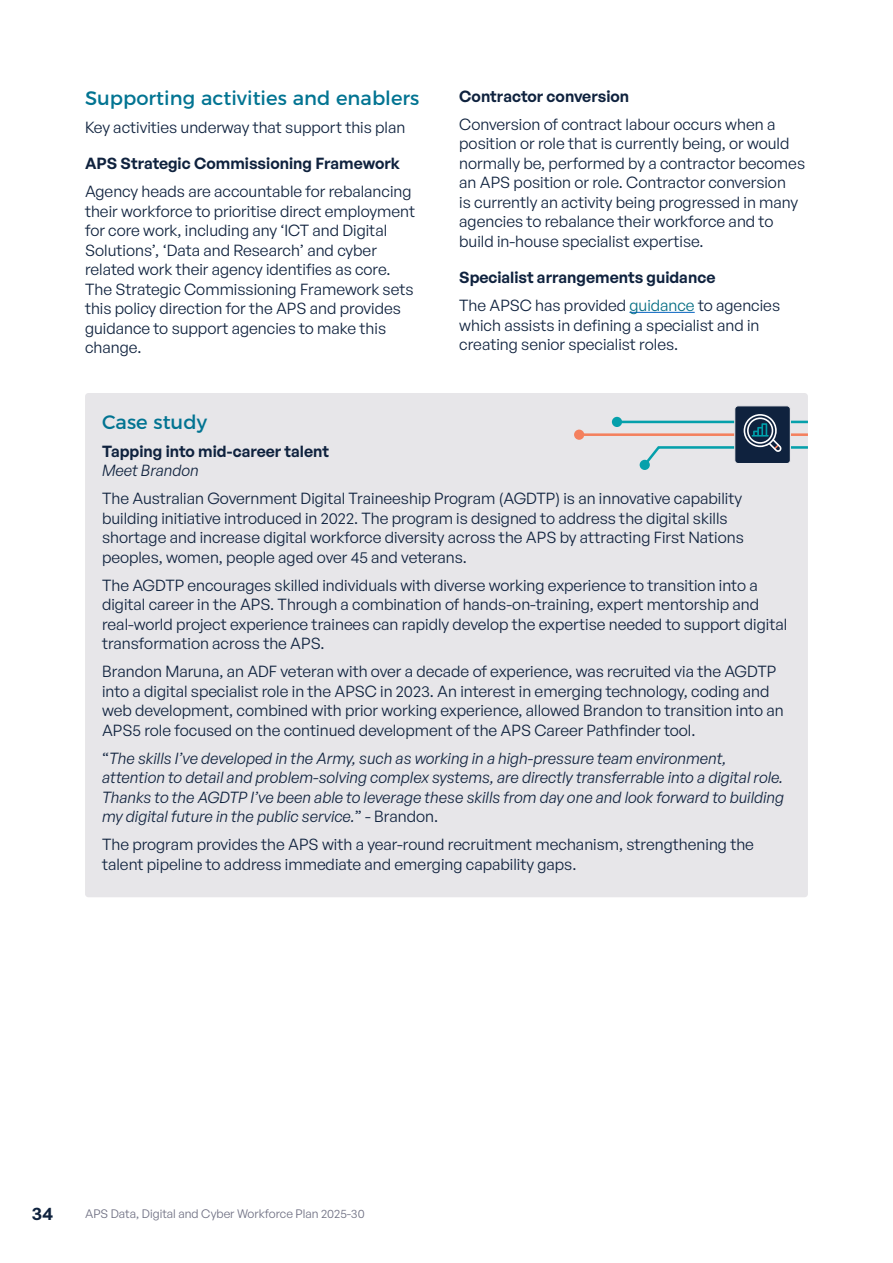
<style>
.page{position:relative;width:893px;height:1263px;background:#fff}
.page>*{position:absolute;margin:0;border:0;box-sizing:border-box;transform-origin:0 0}
.t1{font:19.5px "Montserrat";color:#027492}
.t2{font:600 18px "General Sans";color:#0f223e}
.body_text{font:15.75px/19.5px "General Sans";color:#0f223e}
.body_text-2{font:italic 15.75px/19.5px "General Sans";color:#0f223e}
.Supporting_activities{font:600 15.75px "General Sans";color:#0f223e}
.body_text-3{font:600 15.75px "General Sans";color:#0f223e}
.t3{font:12px "General Sans";color:#6f7083}
.s1{color:#046d82}
.s2{font-style:normal}
</style>
<div class="page">
<hr style="left:629px;top:312px;width:66px;height:1px;background:#0563c1">
<div style="left:85px;top:393px;width:723px;height:504px;background:#e7e6e9;border-radius:3px"></div>
<hr style="left:579px;top:433px;width:229px;height:3px;background:#f4805e">
<div style="left:574px;top:430px;width:10px;height:10px;background:#f4805e;border-radius:50%"></div>
<hr style="left:617px;top:421px;width:191px;height:2px;background:#05a0ab">
<div style="left:612px;top:417px;width:10px;height:10px;background:#05a0ab;border-radius:50%"></div>
<svg style="left:640px;top:460px;width:10px;height:10px"></svg>
<div style="left:735px;top:406px;width:55px;height:57px;background:#0f223e;border-radius:3px"></div>
<div style="left:734px;top:405px;width:57px;height:59px;border:1px solid #e7e6e9;border-radius:3px"></div>
<svg style="left:641px;top:414px;width:167px;height:54px"></svg>
<h3 class="t1" style="left:85px;top:82px;width:336px">Supporting activities and enablers</h3>
<p class="body_text" style="left:85px;top:117px;width:322px">Key activities underway that support this plan</p>
<h4 class="Supporting_activities" style="left:85px;top:153px;width:317px">APS Strategic Commissioning Framework</h4>
<p class="body_text" style="left:85px;top:181px;width:332px">Agency heads are accountable for rebalancing their workforce to prioritise direct employment for core work, including any ‘ICT and Digital Solutions’, ‘Data and Research’ and cyber related work their agency identifies as core.<br>The Strategic Commissioning Framework sets this policy direction for the APS and provides guidance to support agencies to make this change.</p>
<h4 class="Supporting_activities" style="left:459px;top:86px;width:172px">Contractor conversion</h4>
<p class="body_text" style="left:459px;top:114px;width:347px">Conversion of contract labour occurs when a position or role that is currently being, or would normally be, performed by a contractor becomes an APS position or role. Contractor conversion<br>is currently an activity being progressed in many agencies to rebalance their workforce and to build in-house specialist expertise.</p>
<h4 class="Supporting_activities" style="left:459px;top:267px;width:258px">Specialist arrangements guidance</h4>
<p class="body_text" style="left:459px;top:295px;width:322px">The APSC has provided <span class="s1">guidance</span> to agencies which assists in defining a specialist and in creating senior specialist roles.</p>
<h3 class="t1" style="left:102px;top:406px;width:106px">Case study</h3>
<p class="body_text-3" style="left:102px;top:441px;width:229px">Tapping into mid-career talent</p>
<p class="body_text-2" style="left:102px;top:461px;width:98px">Meet Brandon</p>
<p class="body_text" style="left:102px;top:488px;width:643px">The Australian Government Digital Traineeship Program (AGDTP) is an innovative capability building initiative introduced in 2022. The program is designed to address the digital skills shortage and increase digital workforce diversity across the APS by attracting First Nations peoples, women, people aged over 45 and veterans.</p>
<p class="body_text" style="left:102px;top:575px;width:687px">The AGDTP encourages skilled individuals with diverse working experience to transition into a digital career in the APS. Through a combination of hands-on-training, expert mentorship and real-world project experience trainees can rapidly develop the expertise needed to support digital transformation across the APS.</p>
<p class="body_text" style="left:102px;top:662px;width:683px">Brandon Maruna, an ADF veteran with over a decade of experience, was recruited via the AGDTP into a digital specialist role in the APSC in 2023. An interest in emerging technology, coding and web development, combined with prior working experience, allowed Brandon to transition into an APS5 role focused on the continued development of the APS Career Pathfinder tool.</p>
<p class="body_text-2" style="left:102px;top:748px;width:684px"><span class="s2">“</span>The skills I’ve developed in the Army, such as working in a high-pressure team environment, attention to detail and problem-solving complex systems, are directly transferrable into a digital role.<br>Thanks to the AGDTP I’ve been able to leverage these skills from day one and look forward to building my digital future in the public service.<span class="s2">” - Brandon.</span></p>
<p class="body_text" style="left:102px;top:835px;width:653px">The program provides the APS with a year-round recruitment mechanism, strengthening the talent pipeline to address immediate and emerging capability gaps.</p>
<p class="t2" style="left:32px;top:1202px;width:23px">34</p>
<p class="t3" style="left:85px;top:1206px;width:281px">APS Data, Digital and Cyber Workforce Plan 2025-30</p>
</div>
